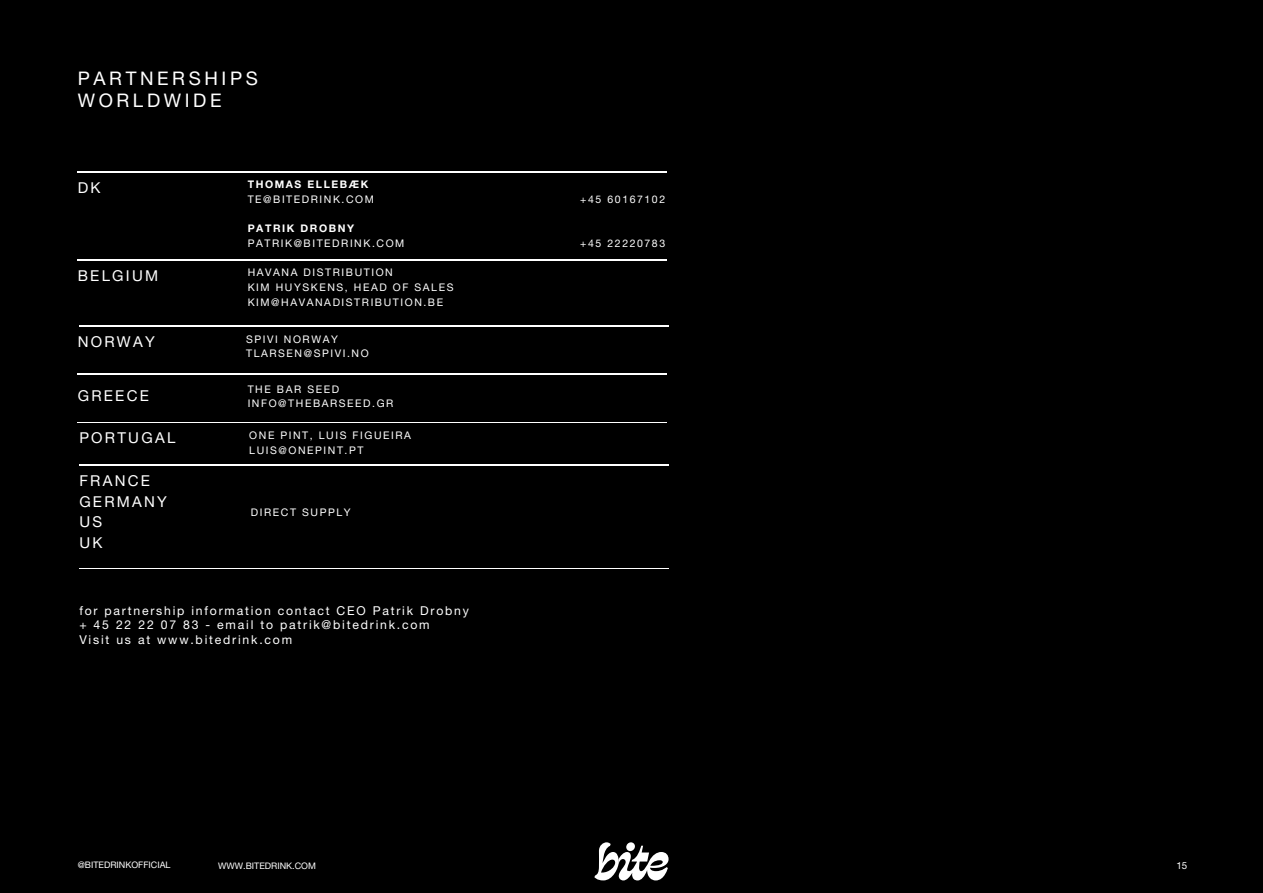
<style>
.page{position:relative;width:1263px;height:893px;background:#000}
.page>*{position:absolute;margin:0;border:0;box-sizing:border-box;transform-origin:0 0}
.t1{font:18.75px/21.9px "Helvetica Neue LT Std";letter-spacing:.19em;color:#fff}
.t2{font:15px/20.9px "Helvetica Neue LT Std";letter-spacing:.15em;color:#fff}
.t3{font:12.23px/14.6px "Helvetica Neue LT Std";letter-spacing:.145em;color:#fff}
.t4{font:10.5px/14.6px "Helvetica Neue LT Std";letter-spacing:.15em;color:#fff}
.t5{font:700 10.5px "Helvetica Neue LT Std";letter-spacing:.15em;color:#fff}
.t6{font:9.75px "Helvetica Neue LT Std";color:#fff}
.t7{font:9px "Helvetica Neue LT Std";color:#fff}
</style>
<div class="page">
<hr style="left:353px;top:172px;width:314px;height:1px;background:#fff">
<hr style="left:78px;top:172px;width:275px;height:1px;background:#fff">
<hr style="left:353px;top:260px;width:314px;height:1px;background:#fff">
<hr style="left:78px;top:260px;width:275px;height:1px;background:#fff">
<hr style="left:79px;top:325px;width:275px;height:1px;background:#fff">
<hr style="left:354px;top:325px;width:314px;height:1px;background:#fff">
<hr style="left:78px;top:422px;width:275px;height:1px;background:#fff">
<hr style="left:353px;top:422px;width:314px;height:1px;background:#fff">
<svg style="left:594px;top:842px;width:74px;height:38px"></svg>
<hr style="left:79px;top:465px;width:275px;height:1px;background:#fff">
<hr style="left:354px;top:465px;width:314px;height:1px;background:#fff">
<hr style="left:79px;top:568px;width:275px;height:1px;background:#fff">
<hr style="left:354px;top:568px;width:314px;height:1px;background:#fff">
<hr style="left:78px;top:374px;width:275px;height:1px;background:#fff">
<hr style="left:353px;top:374px;width:314px;height:1px;background:#fff">
<h1 class="t1" style="left:78px;top:70px;width:182px">PARTNERSHIPS<br>WORLDWIDE</h1>
<h4 class="t2" style="left:78px;top:179px;width:24px">DK</h4>
<h4 class="t2" style="left:78px;top:267px;width:82px">BELGIUM</h4>
<p class="t5" style="left:248px;top:181px;width:122px">THOMAS ELLEBÆK</p>
<p class="t4" style="left:248px;top:193px;width:128px">TE@BITEDRINK.COM</p>
<p class="t5" style="left:248px;top:225px;width:108px">PATRIK DROBNY</p>
<p class="t4" style="left:248px;top:237px;width:158px">PATRIK@BITEDRINK.COM</p>
<h2 class="t4" style="left:248px;top:267px;width:207px">HAVANA DISTRIBUTION<br>KIM HUYSKENS, HEAD OF SALES<br>KIM@HAVANADISTRIBUTION.BE</h2>
<h3 class="t2" style="left:78px;top:333px;width:79px">NORWAY</h3>
<p class="t4" style="left:246px;top:333px;width:124px">SPIVI NORWAY<br>TLARSEN@SPIVI.NO</p>
<h4 class="t2" style="left:78px;top:387px;width:73px">GREECE</h4>
<h4 class="t2" style="left:79px;top:430px;width:97px">PORTUGAL</h4>
<h2 class="t2" style="left:79px;top:472px;width:89px">FRANCE<br>GERMANY<br>US<br>UK</h2>
<h2 class="t4" style="left:248px;top:383px;width:147px">THE BAR SEED<br>INFO@THEBARSEED.GR</h2>
<h4 class="t4" style="left:249px;top:430px;width:163px">ONE PINT, LUIS FIGUEIRA<br>LUIS@ONEPINT.PT</h4>
<h2 class="t4" style="left:251px;top:506px;width:101px">DIRECT SUPPLY</h2>
<h2 class="t3" style="left:79px;top:605px;width:391px">for partnership information contact CEO Patrik Drobny + 45 22 22 07 83 - email to patrik@bitedrink.com<br>Visit us at www.bitedrink.com</h2>
<p class="t4" style="left:580px;top:193px;width:86px">+45 60167102</p>
<p class="t4" style="left:580px;top:237px;width:86px">+45 22220783</p>
<h4 class="t7" style="left:78px;top:862px;width:94px">@BITEDRINKOFFICIAL</h4>
<h2 class="t7" style="left:218px;top:863px;width:99px">WWW.BITEDRINK.COM</h2>
<h4 class="t6" style="left:1176px;top:862px;width:12px">15</h4>
</div>
